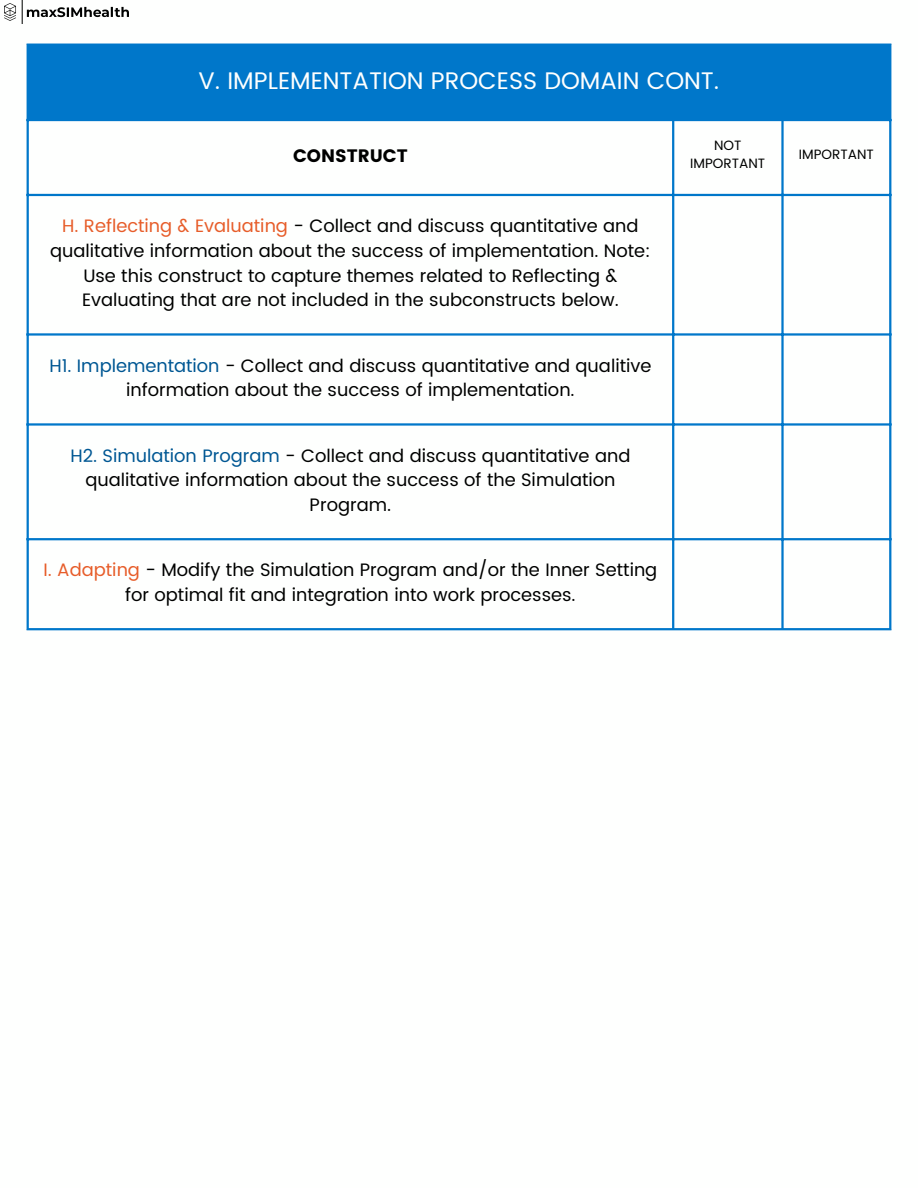
<style>
.page{position:relative;width:918px;height:1188px;background:#fff}
.page>*{position:absolute;margin:0;border:0;box-sizing:border-box;transform-origin:0 0}
.t1{font:24px "Poppins";color:#fefffe}
.t2{font:18px/24.8px "Poppins";color:#000;text-align:center}
.t3{font:18px "Poppins";color:#000}
.t4{font:13.5px/18px "Poppins";color:#000;text-align:center}
.s1{color:#e75d2a}
.s2{color:#005793}
</style>
<div class="page">
<div style="left:27px;top:44px;width:864px;height:76px;background:#0077ca"></div>
<hr style="left:27px;top:46px;width:2px;height:582px;background:#0077ca">
<hr style="left:672px;top:121px;width:2px;height:507px;background:#0077ca">
<hr style="left:781px;top:121px;width:3px;height:507px;background:#0077ca">
<hr style="left:889px;top:46px;width:2px;height:582px;background:#0077ca">
<hr style="left:27px;top:119px;width:864px;height:2px;background:#0077ca">
<hr style="left:27px;top:194px;width:864px;height:2px;background:#0077ca">
<hr style="left:27px;top:333px;width:864px;height:3px;background:#0077ca">
<hr style="left:27px;top:423px;width:864px;height:3px;background:#0077ca">
<hr style="left:27px;top:538px;width:864px;height:2px;background:#0077ca">
<hr style="left:27px;top:628px;width:864px;height:2px;background:#0077ca">
<img style="left:4px;top:0;width:124px;height:24px">
<p class="t1" style="left:199px;top:66px;width:522px">V. IMPLEMENTATION PROCESS DOMAIN CONT.</p>
<p class="t3" style="left:293px;top:145px;width:116px">CONSTRUCT</p>
<p class="t4" style="left:690px;top:137px;width:77px">NOT<br>IMPORTANT</p>
<p class="t4" style="left:799px;top:146px;width:77px">IMPORTANT</p>
<p class="t2" style="left:50px;top:214px;width:602px"><span class="s1">H. Reflecting &amp; Evaluating</span> - Collect and discuss quantitative and qualitative information about the success of implementation. Note:<br>Use this construct to capture themes related to Reflecting &amp; Evaluating that are not included in the subconstructs below.</p>
<p class="t2" style="left:49px;top:353px;width:603px"><span class="s2">H1. Implementation</span> - Collect and discuss quantitative and qualitive information about the success of implementation.</p>
<p class="t2" style="left:70px;top:443px;width:562px"><span class="s2">H2. Simulation Program</span> - Collect and discuss quantitative and qualitative information about the success of the Simulation<br>Program.</p>
<p class="t2" style="left:44px;top:558px;width:615px"><span class="s1">I. Adapting</span> - Modify the Simulation Program and/or the Inner Setting for optimal fit and integration into work processes.</p>
</div>
